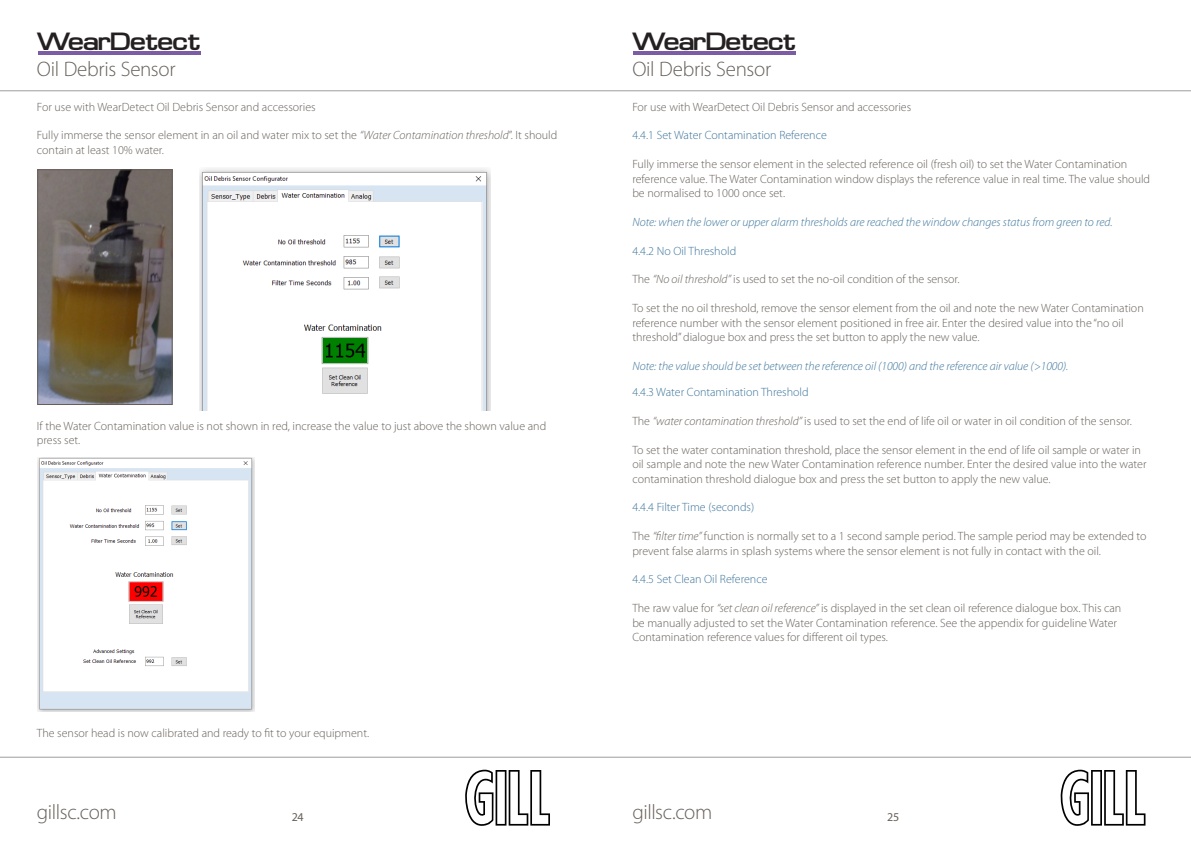
<style>
.page{position:relative;width:1191px;height:842px;background:#fff}
.page>*{position:absolute;margin:0;border:0;box-sizing:border-box;transform-origin:0 0}
.t1{font:26.4px "Waukegan ME Extend";color:#241f21;scale:1.04 1}
.t2{font:300 21px "Myriad Pro";letter-spacing:-.015em;color:#67605a}
.t3{font:300 12px/14.4px "Myriad Pro";color:#67605a}
.t4{font:italic 300 12px "Myriad Pro";color:#3c749b}
.t5{font:300 12px "Myriad Pro";color:#3c749b}
.t6{font:12px "Myriad Pro";color:#67605a}
.s1{font-style:italic}
</style>
<div class="page">
<hr style="left:0;top:91px;width:1191px;height:1px;background:#9d9d9c">
<hr style="left:0;top:757px;width:1191px;height:1px;background:#9d9d9c">
<svg style="left:465px;top:770px;width:85px;height:56px"></svg>
<svg style="left:1060px;top:770px;width:85px;height:56px"></svg>
<hr style="left:38px;top:51px;width:162px;height:4px;background:#7d5ca6">
<hr style="left:633px;top:51px;width:163px;height:4px;background:#7d5ca6">
<img style="left:39px;top:172px;width:131px;height:231px">
<div style="left:37px;top:170px;width:135px;height:235px;border:1px solid #67605a"></div>
<img style="left:200px;top:168px;width:290px;height:243px">
<img style="left:37px;top:458px;width:217px;height:253px">
<h1 class="t1" style="left:36px;top:33px;width:159px">WearDetect</h1>
<h2 class="t2" style="left:37px;top:56px;width:140px">Oil Debris Sensor</h2>
<h1 class="t1" style="left:632px;top:33px;width:159px">WearDetect</h1>
<h2 class="t2" style="left:632px;top:56px;width:140px">Oil Debris Sensor</h2>
<p class="t3" style="left:37px;top:100px;width:280px">For use with WearDetect Oil Debris Sensor and accessories</p>
<p class="t3" style="left:632px;top:100px;width:280px">For use with WearDetect Oil Debris Sensor and accessories</p>
<p class="t3" style="left:37px;top:128px;width:522px">Fully immerse the sensor element in an oil and water mix to set the <span class="s1">“Water Contamination threshold</span>”. It should contain at least 10% water.</p>
<p class="t3" style="left:37px;top:419px;width:511px">If the Water Contamination value is not shown in red, increase the value to just above the shown value and press set.</p>
<p class="t3" style="left:37px;top:726px;width:334px">The sensor head is now calibrated and ready to fit to your equipment.</p>
<p class="t5" style="left:632px;top:128px;width:196px">4.4.1 Set Water Contamination Reference</p>
<p class="t3" style="left:632px;top:157px;width:519px">Fully immerse the sensor element in the selected reference oil (fresh oil) to set the Water Contamination reference value. The Water Contamination window displays the reference value in real time. The value should be normalised to 1000 once set.</p>
<p class="t4" style="left:632px;top:215px;width:482px">Note: when the lower or upper alarm thresholds are reached the window changes status from green to red.</p>
<p class="t5" style="left:632px;top:243px;width:105px">4.4.2 No Oil Threshold</p>
<p class="t3" style="left:632px;top:272px;width:329px">The <span class="s1">“No oil threshold”</span> is used to set the no-oil condition of the sensor.</p>
<p class="t3" style="left:632px;top:301px;width:513px">To set the no oil threshold, remove the sensor element from the oil and note the new Water Contamination reference number with the sensor element positioned in free air. Enter the desired value into the “no oil threshold” dialogue box and press the set button to apply the new value.</p>
<p class="t4" style="left:632px;top:359px;width:437px">Note: the value should be set between the reference oil (1000) and the reference air value (&gt;1000).</p>
<p class="t5" style="left:632px;top:385px;width:178px">4.4.3 Water Contamination Threshold</p>
<p class="t3" style="left:632px;top:414px;width:501px">The <span class="s1">“water contamination threshold”</span> is used to set the end of life oil or water in oil condition of the sensor.</p>
<p class="t3" style="left:632px;top:442px;width:516px">To set the water contamination threshold, place the sensor element in the end of life oil sample or water in oil sample and note the new Water Contamination reference number. Enter the desired value into the water contamination threshold dialogue box and press the set button to apply the new value.</p>
<p class="t5" style="left:632px;top:500px;width:123px">4.4.4 Filter Time (seconds)</p>
<p class="t3" style="left:632px;top:529px;width:516px">The <span class="s1">“filter time”</span> function is normally set to a 1 second sample period. The sample period may be extended to prevent false alarms in splash systems where the sensor element is not fully in contact with the oil.</p>
<p class="t5" style="left:632px;top:572px;width:137px">4.4.5 Set Clean Oil Reference</p>
<p class="t3" style="left:632px;top:601px;width:490px">The raw value for <span class="s1">“set clean oil reference”</span> is displayed in the set clean oil reference dialogue box. This can be manually adjusted to set the Water Contamination reference. See the appendix for guideline Water<br>Contamination reference values for different oil types.</p>
<h2 class="t2" style="left:37px;top:799px;width:81px">gillsc.com</h2>
<p class="t6" style="left:292px;top:809px;width:13px">24</p>
<h2 class="t2" style="left:632px;top:799px;width:81px">gillsc.com</h2>
<p class="t6" style="left:887px;top:809px;width:14px">25</p>
</div>
